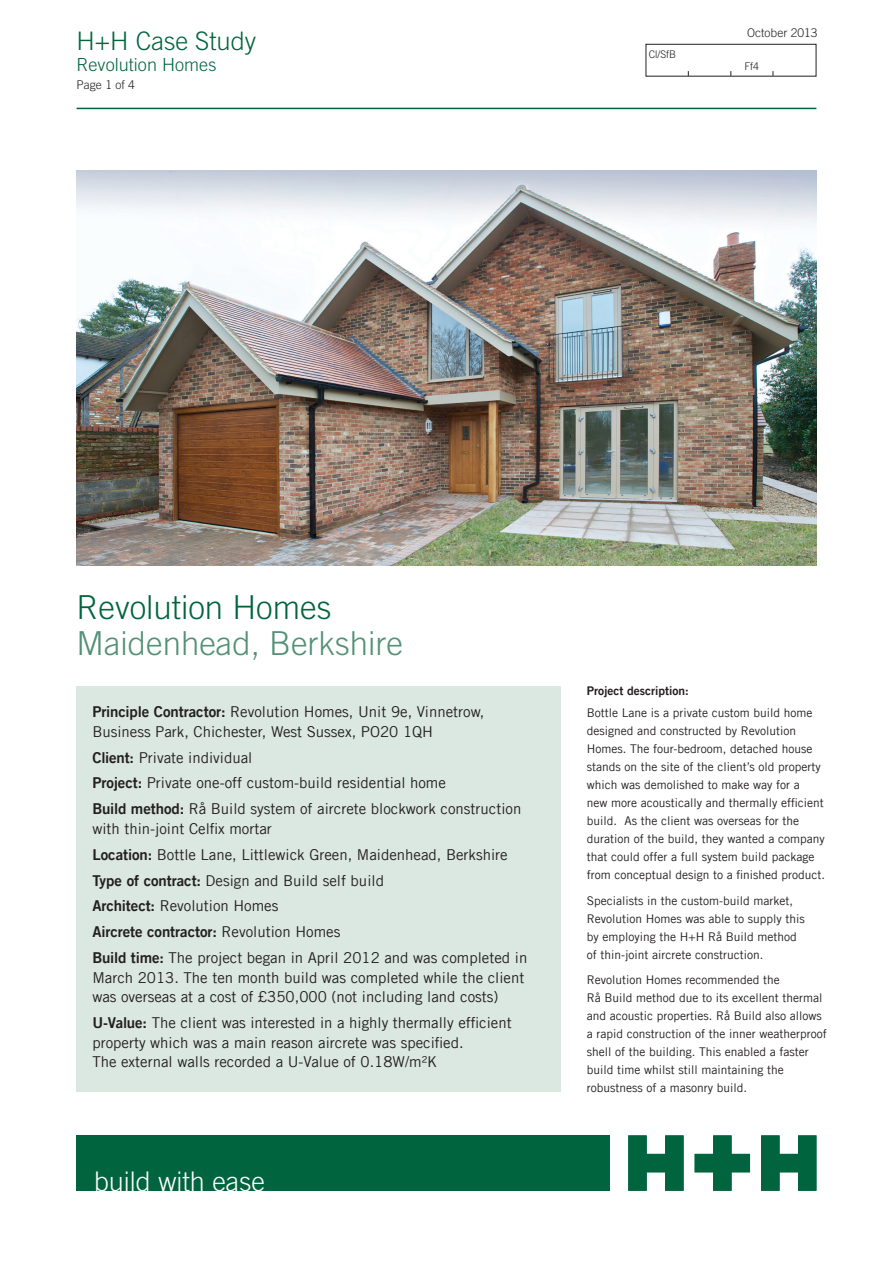
<style>
.page{position:relative;width:893px;height:1263px;background:#fff}
.page>*{position:absolute;margin:0;border:0;box-sizing:border-box;transform-origin:0 0}
.t1{font:300 33px "Trade Gothic LT Com";color:#529177}
.t2{font:300 33px "Trade Gothic LT Com";color:#00653f}
.t3{font:300 27px "Trade Gothic LT Com";color:#fff}
.t4{font:300 25.5px "Trade Gothic LT Com";color:#00653f}
.t5{font:300 18px "Trade Gothic LT Com";letter-spacing:.005em;color:#00653f}
.t6{font:15px/19.5px "Trade Gothic LT Com";color:#231f20}
.t7{font:15px "Trade Gothic LT Com Bd 2";letter-spacing:-.005em;color:#231f20}
.t8{font:12px/18px "Trade Gothic LT Com";color:#231f20}
.t9{font:300 12px "Trade Gothic LT Com";letter-spacing:.005em;color:#231f20}
.t10{font:12px "Trade Gothic LT Com Bd 2";color:#231f20}
.t11{font:300 10.5px "Trade Gothic LT Com";color:#231f20}
.s1{font-family:"Trade Gothic LT Com Bd 2"}
.s2{font-family:"Trade Gothic LT Com"}
</style>
<div class="page">
<hr style="left:77px;top:108px;width:739px;height:1px;background:#00653f">
<div style="left:646px;top:44px;width:170px;height:33px;border:1px solid #231f20"></div>
<div style="left:77px;top:686px;width:484px;height:406px;background:#dbe7e1"></div>
<div style="left:77px;top:1135px;width:533px;height:56px;background:#00653f"></div>
<svg style="left:628px;top:1135px;width:56px;height:56px"></svg>
<svg style="left:761px;top:1135px;width:55px;height:56px"></svg>
<svg style="left:695px;top:1135px;width:55px;height:56px"></svg>
<img style="left:77px;top:170px;width:739px;height:396px">
<h3 class="t4" style="left:77px;top:26px;width:181px">H+H Case Study</h3>
<h3 class="t5" style="left:77px;top:54px;width:141px">Revolution Homes</h3>
<p class="t9" style="left:77px;top:77px;width:60px">Page 1 of 4</p>
<p class="t11" style="left:649px;top:48px;width:29px">Cl/SfB</p>
<p class="t9" style="left:747px;top:25px;width:72px">October 2013</p>
<p class="t11" style="left:744px;top:60px;width:16px">Ff4</p>
<h1 class="t2" style="left:77px;top:588px;width:256px">Revolution Homes</h1>
<h1 class="t1" style="left:77px;top:624px;width:328px">Maidenhead, Berkshire</h1>
<p class="t6" style="left:92px;top:702px;width:394px"><span class="s1">Principle Contractor:</span> Revolution Homes, Unit 9e, Vinnetrow,<br>Business Park, Chichester, West Sussex, PO20 1QH</p>
<p class="t6" style="left:92px;top:744px;width:430px;line-height:25.8px"><span class="s1">Client:</span> Private individual<br><span class="s1">Project:</span> Private one-off custom-build residential home<br><span class="s1">Build method:</span> Rå Build system of aircrete blockwork construction</p>
<p class="t6" style="left:92px;top:815px;width:417px;line-height:25.8px">with thin-joint Celfix mortar<br><span class="s1">Location:</span> Bottle Lane, Littlewick Green, Maidenhead, Berkshire <span class="s1">Type of contract:</span> Design and Build self build<br><span class="s1">Architect:</span> Revolution Homes</p>
<p class="t7" style="left:92px;top:923px;width:249px">Aircrete contractor: <span class="s2">Revolution Homes</span></p>
<p class="t6" style="left:92px;top:948px;width:436px"><span class="s1">Build time:</span> The project began in April 2012 and was completed in<br>March 2013. The ten month build was completed while the client was overseas at a cost of £350,000 (not including land costs)</p>
<p class="t6" style="left:92px;top:1013px;width:421px"><span class="s1">U-Value:</span> The client was interested in a highly thermally efficient property which was a main reason aircrete was specified.<br>The external walls recorded a U-Value of 0.18W/m²K</p>
<h2 class="t3" style="left:94px;top:1165px;width:173px">build with ease</h2>
<p class="t10" style="left:587px;top:683px;width:103px">Project description:</p>
<p class="t8" style="left:587px;top:704px;width:240px">Bottle Lane is a private custom build home designed and constructed by Revolution Homes. The four-bedroom, detached house stands on the site of the client’s old property which was demolished to make way for a<br>new more acoustically and thermally efficient build. As the client was overseas for the duration of the build, they wanted a company that could offer a full system build package from conceptual design to a finished product.</p>
<p class="t8" style="left:587px;top:891px;width:219px">Specialists in the custom-build market, Revolution Homes was able to supply this by employing the H+H Rå Build method of thin-joint aircrete construction.</p>
<p class="t8" style="left:587px;top:970px;width:241px">Revolution Homes recommended the<br>Rå Build method due to its excellent thermal and acoustic properties. Rå Build also allows a rapid construction of the inner weatherproof shell of the building. This enabled a faster build time whilst still maintaining the robustness of a masonry build.</p>
</div>
